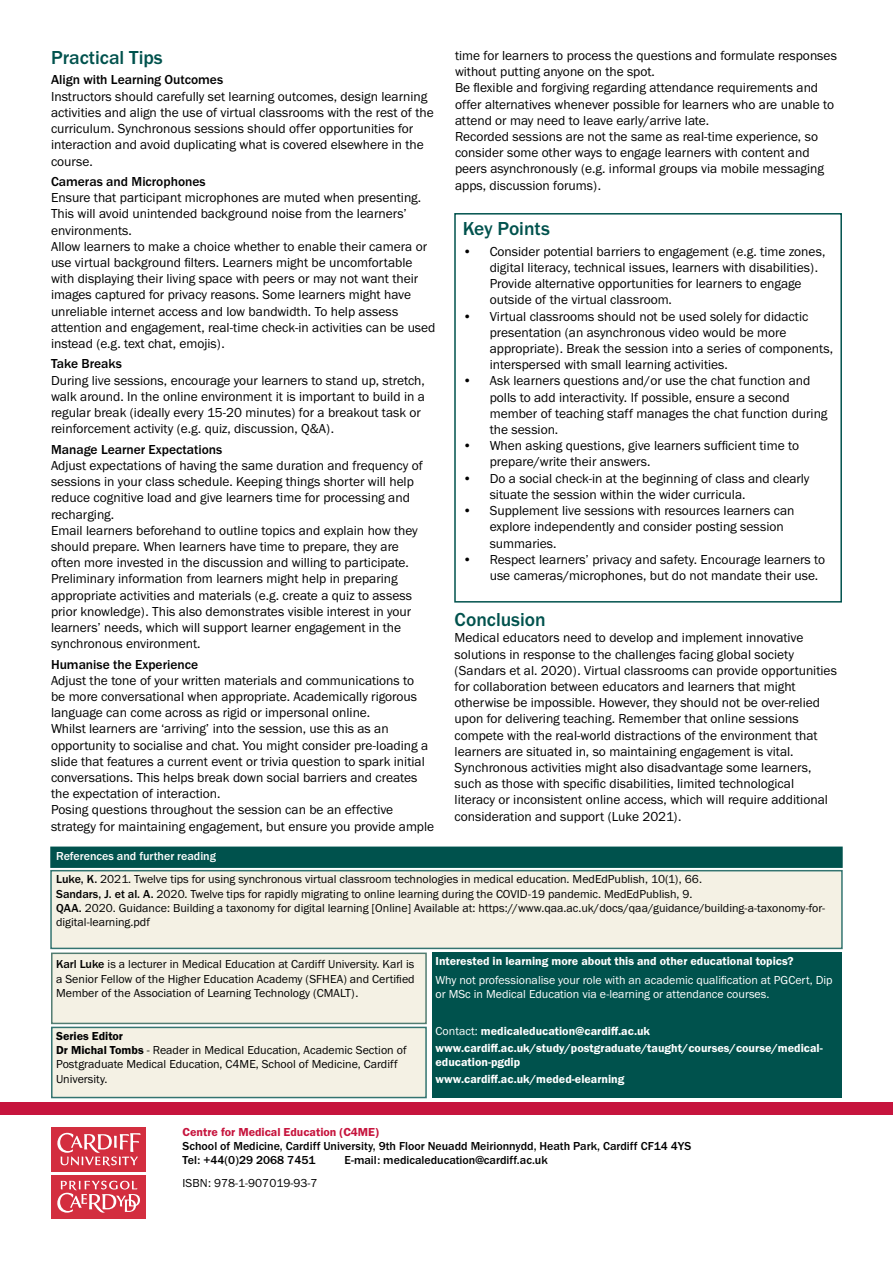
<style>
.page{position:relative;width:893px;height:1263px;background:#fff}
.page>*{position:absolute;margin:0;border:0;box-sizing:border-box;transform-origin:0 0}
.t1{font:500 19.5px "Franklin Gothic URW";color:#00524d}
.t2{font:13.5px/16.2px "Franklin Gothic URW Boo";color:#000}
.t3{font:500 13.5px "Franklin Gothic URW";color:#000}
.t4{font:12px/14.4px "Franklin Gothic URW Boo";color:#000}
.t5{font:12px/16.5px "Franklin Gothic URW Dem";color:#fff}
.t6{font:500 12px/14.4px "Franklin Gothic URW";color:#000}
.t7{font:12px/14.4px "Franklin Gothic URW Boo";color:#fff}
.t8{font:12px "Franklin Gothic URW Dem";color:#c6143d}
.t9{font:500 12px "Franklin Gothic URW";color:#fff}
.t10{font:12px "Franklin Gothic URW Dem";color:#000}
.s1{font-family:"Franklin Gothic URW";font-weight:500}
.s2{font-family:"Franklin Gothic URW Boo"}
.s3{font-family:"Franklin Gothic URW Dem"}
</style>
<div class="page">
<div style="left:454px;top:213px;width:388px;height:390px;border:2px solid #00524d"></div>
<div style="left:50px;top:846px;width:793px;height:22px;background:#00524d;border:2px solid #00524d"></div>
<div style="left:50px;top:870px;width:793px;height:79px;background:#f2eede;border:2px solid #00524d"></div>
<div style="left:51px;top:1027px;width:376px;height:71px;background:#f2eede;border:2px solid #00524d"></div>
<div style="left:0;top:1102px;width:893px;height:13px;background:#c6143d"></div>
<div style="left:51px;top:1174px;width:95px;height:44px;background:#d32e3f"></div>
<svg style="left:57px;top:1181px;width:83px;height:32px"></svg>
<div style="left:51px;top:1128px;width:95px;height:44px;background:#d32e3f"></div>
<svg style="left:57px;top:1133px;width:83px;height:33px"></svg>
<div style="left:432px;top:952px;width:410px;height:146px;background:#00524d"></div>
<div style="left:51px;top:952px;width:376px;height:72px;background:#f2eede;border:2px solid #265c4e"></div>
<h1 class="t1" style="left:51px;top:45px;width:113px">Practical Tips</h1>
<p class="t3" style="left:51px;top:72px;width:174px">Align with Learning Outcomes</p>
<p class="t2" style="left:51px;top:88px;width:384px">Instructors should carefully set learning outcomes, design learning activities and align the use of virtual classrooms with the rest of the curriculum. Synchronous sessions should offer opportunities for interaction and avoid duplicating what is covered elsewhere in the course.</p>
<p class="t3" style="left:51px;top:173px;width:156px">Cameras and Microphones</p>
<p class="t2" style="left:51px;top:189px;width:386px">Ensure that participant microphones are muted when presenting.<br>This will avoid unintended background noise from the learners’ environments.<br>Allow learners to make a choice whether to enable their camera or use virtual background filters. Learners might be uncomfortable with displaying their living space with peers or may not want their images captured for privacy reasons. Some learners might have unreliable internet access and low bandwidth. To help assess attention and engagement, real-time check-in activities can be used instead (e.g. text chat, emojis).</p>
<p class="t3" style="left:51px;top:356px;width:72px">Take Breaks</p>
<p class="t2" style="left:51px;top:372px;width:375px">During live sessions, encourage your learners to stand up, stretch, walk around. In the online environment it is important to build in a regular break (ideally every 15-20 minutes) for a breakout task or reinforcement activity (e.g. quiz, discussion, Q&amp;A).</p>
<p class="t3" style="left:51px;top:441px;width:173px">Manage Learner Expectations</p>
<p class="t2" style="left:51px;top:457px;width:373px">Adjust expectations of having the same duration and frequency of sessions in your class schedule. Keeping things shorter will help reduce cognitive load and give learners time for processing and recharging.<br>Email learners beforehand to outline topics and explain how they should prepare. When learners have time to prepare, they are often more invested in the discussion and willing to participate.<br>Preliminary information from learners might help in preparing appropriate activities and materials (e.g. create a quiz to assess prior knowledge). This also demonstrates visible interest in your learners’ needs, which will support learner engagement in the synchronous environment.</p>
<p class="t3" style="left:51px;top:656px;width:149px">Humanise the Experience</p>
<p class="t2" style="left:51px;top:672px;width:385px">Adjust the tone of your written materials and communications to<br>be more conversational when appropriate. Academically rigorous language can come across as rigid or impersonal online.<br>Whilst learners are ‘arriving’ into the session, use this as an opportunity to socialise and chat. You might consider pre-loading a slide that features a current event or trivia question to spark initial conversations. This helps break down social barriers and creates the expectation of interaction.<br>Posing questions throughout the session can be an effective strategy for maintaining engagement, but ensure you provide ample</p>
<p class="t2" style="left:455px;top:47px;width:383px">time for learners to process the questions and formulate responses without putting anyone on the spot.<br>Be flexible and forgiving regarding attendance requirements and offer alternatives whenever possible for learners who are unable to attend or may need to leave early/arrive late.<br>Recorded sessions are not the same as real-time experience, so consider some other ways to engage learners with content and peers asynchronously (e.g. informal groups via mobile messaging apps, discussion forums).</p>
<h1 class="t1" style="left:463px;top:217px;width:89px">Key Points</h1>
<p class="t2" style="left:490px;top:243px;width:337px;text-indent:-27px">• Consider potential barriers to engagement (e.g. time zones, digital literacy, technical issues, learners with disabilities).<br>Provide alternative opportunities for learners to engage outside of the virtual classroom.</p>
<p class="t2" style="left:490px;top:308px;width:345px;text-indent:-27px">• Virtual classrooms should not be used solely for didactic presentation (an asynchronous video would be more appropriate). Break the session into a series of components, interspersed with small learning activities.</p>
<p class="t2" style="left:490px;top:373px;width:339px;text-indent:-27px">• Ask learners questions and/or use the chat function and polls to add interactivity. If possible, ensure a second member of teaching staff manages the chat function during the session.</p>
<p class="t2" style="left:490px;top:437px;width:311px;text-indent:-27px">• When asking questions, give learners sufficient time to prepare/write their answers.</p>
<p class="t2" style="left:490px;top:470px;width:321px;text-indent:-27px">• Do a social check-in at the beginning of class and clearly situate the session within the wider curricula.</p>
<p class="t2" style="left:490px;top:502px;width:306px;text-indent:-27px">• Supplement live sessions with resources learners can explore independently and consider posting session summaries.</p>
<p class="t2" style="left:490px;top:551px;width:337px;text-indent:-27px">• Respect learners’ privacy and safety. Encourage learners to use cameras/microphones, but do not mandate their use.</p>
<h1 class="t1" style="left:455px;top:607px;width:93px">Conclusion</h1>
<p class="t2" style="left:455px;top:629px;width:384px">Medical educators need to develop and implement innovative solutions in response to the challenges facing global society (Sandars et al. 2020). Virtual classrooms can provide opportunities for collaboration between educators and learners that might otherwise be impossible. However, they should not be over-relied upon for delivering teaching. Remember that online sessions compete with the real-world distractions of the environment that learners are situated in, so maintaining engagement is vital.<br>Synchronous activities might also disadvantage some learners, such as those with specific disabilities, limited technological literacy or inconsistent online access, which will require additional consideration and support (Luke 2021).</p>
<p class="t9" style="left:56px;top:848px;width:161px">References and further reading</p>
<p class="t4" style="left:56px;top:872px;width:770px"><span class="s1">Luke, K.</span> 2021. Twelve tips for using synchronous virtual classroom technologies in medical education. MedEdPublish, 10(1), 66.<br><span class="s1">Sandars, J. et al. A.</span> 2020. Twelve tips for rapidly migrating to online learning during the COVID-19 pandemic. MedEdPublish, 9.<br><span class="s1">QAA.</span> 2020. Guidance: Building a taxonomy for digital learning [Online] Available at: https://www.qaa.ac.uk/docs/qaa/guidance/building-a-taxonomy-for&shy;digital-learning.pdf</p>
<p class="t4" style="left:56px;top:957px;width:360px;text-align:justify"><span class="s1">Karl Luke</span> is a lecturer in Medical Education at Cardiff University. Karl is a Senior Fellow of the Higher Education Academy (SFHEA) and Certified Member of the Association of Learning Technology (CMALT).</p>
<p class="t5" style="left:436px;top:952px;width:360px">Interested in learning more about this and other educational topics?</p>
<p class="t7" style="left:436px;top:972px;width:399px">Why not professionalise your role with an academic qualification at PGCert, Dip or MSc in Medical Education via e-learning or attendance courses.</p>
<p class="t5" style="left:436px;top:1023px;width:389px"><span class="s2">Contact:</span> medicaleducation@cardiff.ac.uk www.cardiff.ac.uk/study/postgraduate/taught/courses/course/medical-</p>
<p class="t5" style="left:436px;top:1054px;width:190px">education-pgdip www.cardiff.ac.uk/meded-elearning</p>
<p class="t10" style="left:56px;top:1028px;width:69px">Series Editor</p>
<p class="t4" style="left:56px;top:1043px;width:352px"><span class="s3">Dr Michal Tombs</span> - Reader in Medical Education, Academic Section of<br>Postgraduate Medical Education, C4ME, School of Medicine, Cardiff<br>University.</p>
<p class="t8" style="left:183px;top:1124px;width:198px">Centre for Medical Education (C4ME)</p>
<p class="t6" style="left:183px;top:1139px;width:510px">School of Medicine, Cardiff University, 9th Floor Neuadd Meirionnydd, Heath Park, Cardiff CF14 4YS<br>Tel: +44(0)29 2068 7451</p>
<p class="t6" style="left:345px;top:1153px;width:205px">E-mail: medicaleducation@cardiff.ac.uk</p>
<p class="t4" style="left:183px;top:1176px;width:136px">ISBN: 978-1-907019-93-7</p>
</div>
